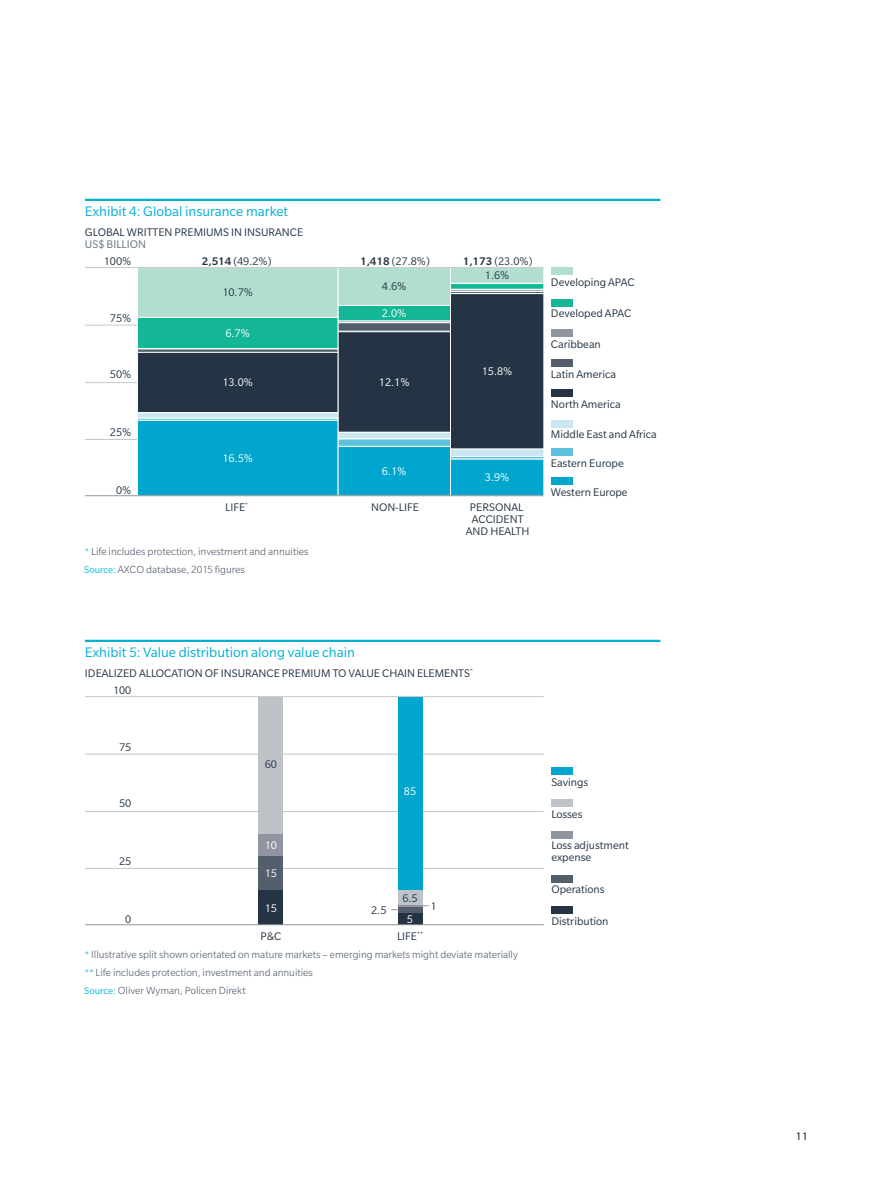
<style>
.page{position:relative;width:893px;height:1188px;background:#fff}
.page>*{position:absolute;margin:0;border:0;box-sizing:border-box;transform-origin:0 0}
.t1{font:15px "Slate Pro";color:#00b0d3}
.t2{font:12px/12px "Slate Pro";color:#243444;text-align:center}
.t3{font:12px "Slate Pro";color:#fff}
.t4{font:12px "Slate Pro";color:#65707e}
.t5{font:12px "Slate Pro";color:#243444}
.t6{font:300 11.25px/18px "Slate Pro";color:#545f6e}
.s1{font-weight:500}
.s2{font-weight:400;font-size:10.5px;color:#00bcda}
</style>
<div class="page">
<hr style="left:85px;top:199px;width:575px;height:2px;background:#00b0d3">
<hr style="left:85px;top:640px;width:575px;height:2px;background:#00b0d3">
<hr style="left:85px;top:439px;width:459px;height:1px;background:#c7c8ca">
<hr style="left:85px;top:382px;width:459px;height:1px;background:#c7c8ca">
<hr style="left:85px;top:325px;width:459px;height:1px;background:#c7c8ca">
<div style="left:450px;top:459px;width:94px;height:37px;background:#00a6ce"></div>
<div style="left:450px;top:449px;width:94px;height:7px;background:#cae7f1"></div>
<div style="left:450px;top:449px;width:94px;height:8px;border:1px solid #fff"></div>
<div style="left:450px;top:294px;width:94px;height:155px;background:#243444"></div>
<div style="left:450px;top:291px;width:94px;height:3px;border:1px solid #fff"></div>
<div style="left:450px;top:289px;width:94px;height:3px;border:1px solid #fff"></div>
<div style="left:450px;top:284px;width:94px;height:5px;background:#14b795"></div>
<div style="left:450px;top:283px;width:94px;height:7px;border:1px solid #fff"></div>
<div style="left:450px;top:268px;width:94px;height:15px;background:#b2decf"></div>
<div style="left:450px;top:267px;width:94px;height:17px;border:1px solid #fff"></div>
<div style="left:338px;top:432px;width:112px;height:7px;background:#cae7f1"></div>
<div style="left:338px;top:432px;width:113px;height:7px;border:1px solid #fff"></div>
<div style="left:338px;top:446px;width:112px;height:50px;background:#00a6ce"></div>
<div style="left:338px;top:439px;width:112px;height:7px;background:#5ec2de"></div>
<div style="left:338px;top:439px;width:113px;height:8px;border:1px solid #fff"></div>
<div style="left:338px;top:332px;width:112px;height:100px;background:#243444"></div>
<div style="left:338px;top:331px;width:113px;height:102px;border:1px solid #fff"></div>
<div style="left:338px;top:323px;width:112px;height:8px;background:#545f6e"></div>
<div style="left:338px;top:322px;width:113px;height:10px;border:1px solid #fff"></div>
<div style="left:338px;top:320px;width:113px;height:3px;border:1px solid #fff"></div>
<div style="left:338px;top:305px;width:112px;height:16px;background:#14b795"></div>
<div style="left:338px;top:268px;width:112px;height:37px;background:#b2decf"></div>
<div style="left:338px;top:267px;width:113px;height:39px;border:1px solid #fff"></div>
<div style="left:137px;top:420px;width:201px;height:76px;background:#00a6ce"></div>
<div style="left:137px;top:352px;width:201px;height:61px;background:#243444"></div>
<div style="left:137px;top:418px;width:201px;height:3px;border:1px solid #fff"></div>
<div style="left:137px;top:413px;width:201px;height:5px;background:#cae7f1"></div>
<div style="left:137px;top:412px;width:201px;height:6px;border:1px solid #fff"></div>
<div style="left:137px;top:349px;width:201px;height:4px;border:1px solid #fff"></div>
<div style="left:137px;top:317px;width:201px;height:31px;background:#14b795"></div>
<div style="left:137px;top:317px;width:201px;height:32px;border:1px solid #fff"></div>
<div style="left:137px;top:268px;width:201px;height:49px;background:#b2decf"></div>
<div style="left:137px;top:267px;width:201px;height:51px;border:1px solid #fff"></div>
<div style="left:552px;top:477px;width:21px;height:8px;background:#00a6ce"></div>
<div style="left:552px;top:449px;width:21px;height:7px;background:#5ec2de"></div>
<div style="left:552px;top:420px;width:21px;height:7px;background:#cae7f1"></div>
<div style="left:552px;top:390px;width:21px;height:7px;background:#243444"></div>
<div style="left:552px;top:359px;width:21px;height:8px;background:#545f6e"></div>
<div style="left:552px;top:329px;width:21px;height:8px;background:#8f96a1"></div>
<div style="left:552px;top:299px;width:21px;height:8px;background:#14b795"></div>
<div style="left:552px;top:268px;width:21px;height:7px;background:#b2decf"></div>
<hr style="left:85px;top:495px;width:458px;height:1px;background:#939598">
<hr style="left:85px;top:267px;width:458px;height:1px;background:#c7c8ca">
<hr style="left:85px;top:868px;width:459px;height:1px;background:#c7c8ca">
<hr style="left:85px;top:811px;width:459px;height:1px;background:#c7c8ca">
<hr style="left:85px;top:754px;width:459px;height:1px;background:#c7c8ca">
<hr style="left:85px;top:696px;width:459px;height:1px;background:#c7c8ca">
<div style="left:551px;top:907px;width:21px;height:7px;background:#243444"></div>
<div style="left:398px;top:913px;width:24px;height:12px;background:#243444"></div>
<div style="left:398px;top:907px;width:24px;height:6px;background:#545f6e"></div>
<hr style="left:398px;top:905px;width:24px;height:2px;background:#8f96a1">
<div style="left:398px;top:889px;width:24px;height:16px;background:#bec2c9"></div>
<div style="left:398px;top:697px;width:24px;height:192px;background:#00a6ce"></div>
<div style="left:259px;top:889px;width:24px;height:36px;background:#243444"></div>
<div style="left:259px;top:856px;width:24px;height:34px;background:#545f6e"></div>
<div style="left:259px;top:834px;width:24px;height:22px;background:#8f96a1"></div>
<div style="left:259px;top:697px;width:24px;height:137px;background:#bec2c9"></div>
<div style="left:551px;top:875px;width:21px;height:7px;background:#545f6e"></div>
<div style="left:551px;top:831px;width:21px;height:8px;background:#8f96a1"></div>
<div style="left:551px;top:799px;width:21px;height:8px;background:#bec2c9"></div>
<div style="left:551px;top:768px;width:21px;height:7px;background:#00a6ce"></div>
<hr style="left:85px;top:924px;width:459px;height:1px;background:#939598">
<p class="t1" style="left:85px;top:203px;width:205px">Exhibit 4: Global insurance market</p>
<p class="t2" style="left:85px;top:226px;width:220px">GLOBAL WRITTEN PREMIUMS IN INSURANCE</p>
<p class="t4" style="left:85px;top:238px;width:63px">US$ BILLION</p>
<p class="t2" style="left:104px;top:255px;width:29px">100%</p>
<p class="t2" style="left:110px;top:312px;width:23px">75%</p>
<p class="t2" style="left:110px;top:369px;width:23px">50%</p>
<p class="t2" style="left:110px;top:426px;width:23px">25%</p>
<p class="t2" style="left:116px;top:484px;width:17px">0%</p>
<p class="t2" style="left:202px;top:255px;width:71px"><span class="s1">2,514</span> (49.2%)</p>
<p class="t2" style="left:360px;top:255px;width:71px"><span class="s1">1,418</span> (27.8%)</p>
<p class="t2" style="left:463px;top:255px;width:71px"><span class="s1">1,173</span> (23.0%)</p>
<p class="t2" style="left:222px;top:286px;width:32px">10.7%</p>
<p class="t3" style="left:225px;top:327px;width:26px">6.7%</p>
<p class="t3" style="left:222px;top:376px;width:32px">13.0%</p>
<p class="t3" style="left:222px;top:452px;width:32px">16.5%</p>
<p class="t2" style="left:225px;top:501px;width:24px">LIFE<sup>*</sup></p>
<p class="t2" style="left:382px;top:280px;width:26px">4.6%</p>
<p class="t3" style="left:382px;top:307px;width:26px">2.0%</p>
<p class="t3" style="left:379px;top:376px;width:32px">12.1%</p>
<p class="t3" style="left:382px;top:465px;width:26px">6.1%</p>
<p class="t2" style="left:485px;top:269px;width:26px">1.6%</p>
<p class="t3" style="left:482px;top:365px;width:32px">15.8%</p>
<p class="t3" style="left:485px;top:471px;width:26px">3.9%</p>
<p class="t2" style="left:371px;top:501px;width:49px">NON-LIFE</p>
<p class="t2" style="left:466px;top:501px;width:65px">PERSONAL<br>ACCIDENT<br>AND HEALTH</p>
<p class="t6" style="left:84px;top:542px;width:226px"><span class="s2">*</span> Life includes protection, investment and annuities<br><span class="s2">Source:</span> AXCO database, 2015 figures</p>
<p class="t2" style="left:551px;top:276px;width:85px">Developing APAC</p>
<p class="t2" style="left:551px;top:308px;width:82px">Developed APAC</p>
<p class="t2" style="left:551px;top:338px;width:51px">Caribbean</p>
<p class="t2" style="left:551px;top:368px;width:67px">Latin America</p>
<p class="t2" style="left:551px;top:398px;width:71px">North America</p>
<p class="t2" style="left:551px;top:428px;width:107px">Middle East and Africa</p>
<p class="t2" style="left:551px;top:457px;width:74px">Eastern Europe</p>
<p class="t2" style="left:551px;top:486px;width:78px">Western Europe</p>
<p class="t1" style="left:85px;top:644px;width:271px">Exhibit 5: Value distribution along value chain</p>
<p class="t2" style="left:85px;top:667px;width:390px">IDEALIZED ALLOCATION OF INSURANCE PREMIUM TO VALUE CHAIN ELEMENTS<sup>*</sup></p>
<p class="t2" style="left:113px;top:684px;width:20px">100</p>
<p class="t2" style="left:119px;top:741px;width:14px">75</p>
<p class="t2" style="left:119px;top:798px;width:14px">50</p>
<p class="t2" style="left:119px;top:855px;width:14px">25</p>
<p class="t2" style="left:265px;top:758px;width:14px">60</p>
<p class="t3" style="left:265px;top:839px;width:14px">10</p>
<p class="t3" style="left:265px;top:867px;width:14px">15</p>
<p class="t3" style="left:404px;top:785px;width:14px">85</p>
<p class="t2" style="left:402px;top:892px;width:17px">6.5</p>
<p class="t2" style="left:431px;top:900px;width:8px">1</p>
<p class="t3" style="left:265px;top:902px;width:14px">15</p>
<p class="t2" style="left:371px;top:904px;width:17px">2.5</p>
<p class="t2" style="left:125px;top:913px;width:8px">0</p>
<p class="t6" style="left:84px;top:945px;width:435px"><span class="s2">*</span> Illustrative split shown orientated on mature markets – emerging markets might deviate materially <span class="s2">**</span> Life includes protection, investment and annuities<br><span class="s2">Source:</span> Oliver Wyman, Policen Direkt</p>
<p class="t3" style="left:407px;top:913px;width:8px">5</p>
<p class="t2" style="left:397px;top:930px;width:27px">LIFE<sup>**</sup></p>
<p class="t2" style="left:260px;top:930px;width:23px">P&amp;C</p>
<p class="t2" style="left:551px;top:776px;width:39px">Savings</p>
<p class="t2" style="left:551px;top:808px;width:33px">Losses</p>
<p class="t2" style="left:551px;top:840px;width:79px;text-align:left">Loss adjustment expense</p>
<p class="t2" style="left:551px;top:883px;width:55px">Operations</p>
<p class="t2" style="left:551px;top:915px;width:59px">Distribution</p>
<p class="t5" style="left:795px;top:1130px;width:14px">11</p>
</div>
